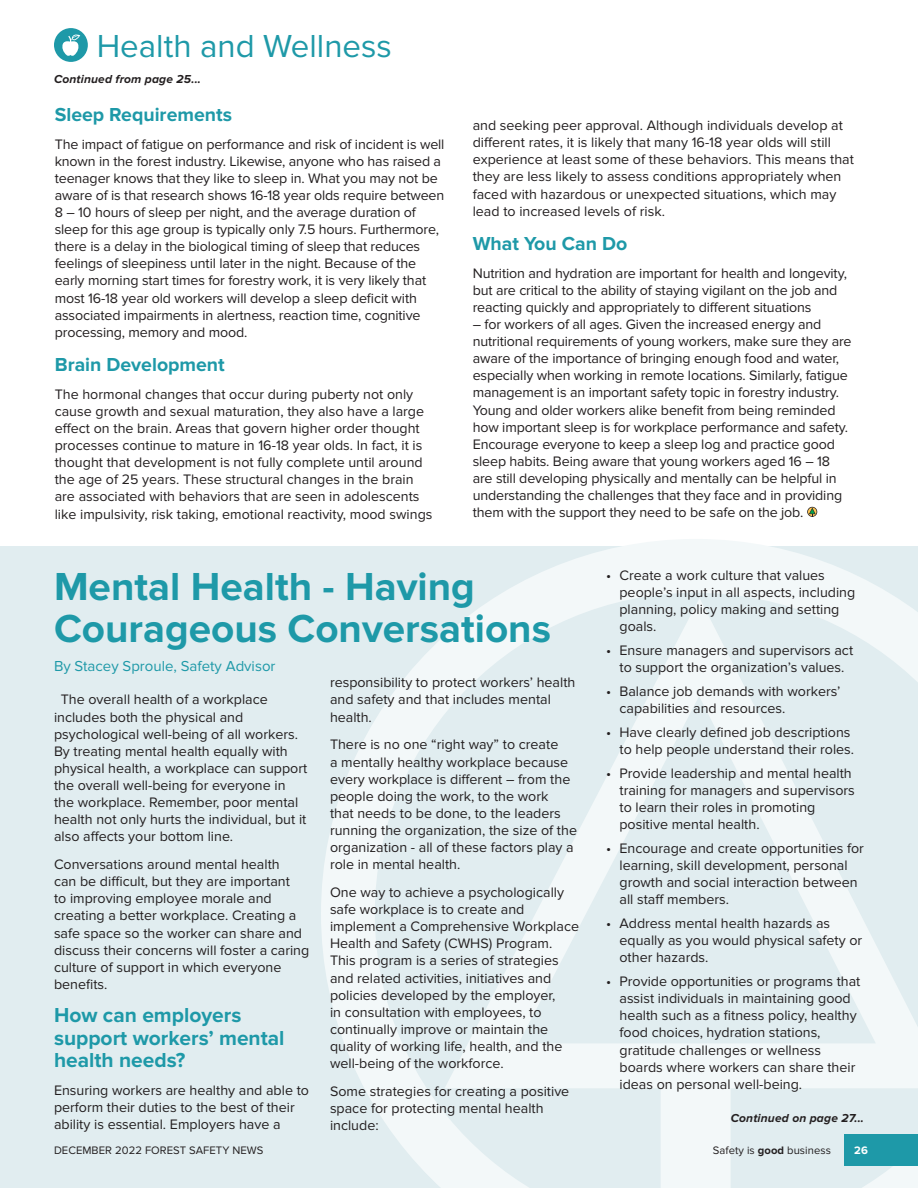
<style>
.page{position:relative;width:918px;height:1188px;background:#fff}
.page>*{position:absolute;margin:0;border:0;box-sizing:border-box;transform-origin:0 0}
.t1{font:700 40.5px/42px "Proxima Nova";color:#1e99a8}
.t2{font:33px "Proxima Nova";color:#1e99a8}
.t3{font:700 21px/22.5px "Proxima Nova";color:#1e99a8}
.t4{font:700 19.5px "Proxima Nova";color:#1e99a8}
.t5{font:15px "Proxima Nova";color:#1e99a8}
.t6{font:14.25px/17.1px "Proxima Nova";color:#231f20}
.t7{font:italic 700 12px "Proxima Nova";letter-spacing:.015em;color:#231f20}
.t8{font:11.25px "Proxima Nova";letter-spacing:.005em;color:#231f20}
.t9{font:700 11.25px "Proxima Nova";color:#fff}
.s1{font-weight:700}
</style>
<div class="page">
<div style="left:0;top:546px;width:918px;height:642px;background:#e1edf0"></div>
<svg style="left:321px;top:539px;width:597px;height:649px"></svg>
<svg style="left:54px;top:28px;width:34px;height:34px"></svg>
<svg style="left:807px;top:507px;width:10px;height:10px"></svg>
<div style="left:845px;top:1134px;width:73px;height:32px;background:#1e99a8"></div>
<p class="t2" style="left:97px;top:27px;width:297px">Health and Wellness</p>
<p class="t7" style="left:54px;top:73px;width:149px">Continued from page 25...</p>
<p class="t4" style="left:55px;top:103px;width:179px">Sleep Requirements</p>
<p class="t6" style="left:55px;top:136px;width:391px">The impact of fatigue on performance and risk of incident is well known in the forest industry. Likewise, anyone who has raised a teenager knows that they like to sleep in. What you may not be aware of is that research shows 16-18 year olds require between 8 – 10 hours of sleep per night, and the average duration of sleep for this age group is typically only 7.5 hours. Furthermore, there is a delay in the biological timing of sleep that reduces feelings of sleepiness until later in the night. Because of the early morning start times for forestry work, it is very likely that most 16-18 year old workers will develop a sleep deficit with associated impairments in alertness, reaction time, cognitive processing, memory and mood.</p>
<p class="t4" style="left:55px;top:353px;width:172px">Brain Development</p>
<p class="t6" style="left:55px;top:386px;width:379px">The hormonal changes that occur during puberty not only cause growth and sexual maturation, they also have a large effect on the brain. Areas that govern higher order thought processes continue to mature in 16-18 year olds. In fact, it is thought that development is not fully complete until around the age of 25 years. These structural changes in the brain are associated with behaviors that are seen in adolescents like impulsivity, risk taking, emotional reactivity, mood swings</p>
<p class="t6" style="left:473px;top:117px;width:383px">and seeking peer approval. Although individuals develop at different rates, it is likely that many 16-18 year olds will still experience at least some of these behaviors. This means that they are less likely to assess conditions appropriately when faced with hazardous or unexpected situations, which may lead to increased levels of risk.</p>
<p class="t4" style="left:473px;top:232px;width:156px">What You Can Do</p>
<p class="t6" style="left:473px;top:265px;width:376px">Nutrition and hydration are important for health and longevity, but are critical to the ability of staying vigilant on the job and reacting quickly and appropriately to different situations</p>
<p class="t6" style="left:473px;top:316px;width:380px">– for workers of all ages. Given the increased energy and nutritional requirements of young workers, make sure they are aware of the importance of bringing enough food and water, especially when working in remote locations. Similarly, fatigue management is an important safety topic in forestry industry.<br>Young and older workers alike benefit from being reminded how important sleep is for workplace performance and safety.<br>Encourage everyone to keep a sleep log and practice good sleep habits. Being aware that young workers aged 16 – 18 are still developing physically and mentally can be helpful in understanding the challenges that they face and in providing them with the support they need to be safe on the job.</p>
<p class="t1" style="left:54px;top:567px;width:499px">Mental Health - Having<br>Courageous Conversations</p>
<p class="t5" style="left:54px;top:658px;width:223px">By Stacey Sproule, Safety Advisor</p>
<p class="t6" style="left:54px;top:691px;width:255px;text-indent:7px">The overall health of a workplace includes both the physical and psychological well-being of all workers.<br>By treating mental health equally with physical health, a workplace can support the overall well-being for everyone in the workplace. Remember, poor mental health not only hurts the individual, but it also affects your bottom line.</p>
<p class="t6" style="left:54px;top:856px;width:257px">Conversations around mental health<br>can be difficult, but they are important<br>to improving employee morale and creating a better workplace. Creating a safe space so the worker can share and discuss their concerns will foster a caring culture of support in which everyone benefits.</p>
<p class="t3" style="left:54px;top:1004px;width:232px">How can employers support workers’ mental health needs?</p>
<p class="t6" style="left:54px;top:1082px;width:257px">Ensuring workers are healthy and able to perform their duties to the best of their ability is essential. Employers have a</p>
<p class="t6" style="left:330px;top:674px;width:247px">responsibility to protect workers’ health and safety and that includes mental health.</p>
<p class="t6" style="left:330px;top:736px;width:249px">There is no one “right way” to create<br>a mentally healthy workplace because every workplace is different – from the people doing the work, to the work<br>that needs to be done, to the leaders running the organization, the size of the organization - all of these factors play a role in mental health.</p>
<p class="t6" style="left:330px;top:884px;width:251px">One way to achieve a psychologically safe workplace is to create and implement a Comprehensive Workplace Health and Safety (CWHS) Program.<br>This program is a series of strategies and related activities, initiatives and policies developed by the employer,<br>in consultation with employees, to continually improve or maintain the quality of working life, health, and the well-being of the workforce.</p>
<p class="t6" style="left:330px;top:1083px;width:241px">Some strategies for creating a positive space for protecting mental health include:</p>
<p class="t6" style="left:620px;top:567px;width:237px;text-indent:-14px">• Create a work culture that values people’s input in all aspects, including planning, policy making and setting goals.</p>
<p class="t6" style="left:606px;top:642px;width:249px;text-align:center">• Ensure managers and supervisors act to support the organization’s values.</p>
<p class="t6" style="left:620px;top:683px;width:222px;text-indent:-14px">• Balance job demands with workers’ capabilities and resources.</p>
<p class="t6" style="left:606px;top:724px;width:250px;text-align:right">• Have clearly defined job descriptions to help people understand their roles.</p>
<p class="t6" style="left:620px;top:765px;width:237px;text-indent:-14px">• Provide leadership and mental health training for managers and supervisors to learn their roles in promoting positive mental health.</p>
<p class="t6" style="left:620px;top:840px;width:246px;text-indent:-14px">• Encourage and create opportunities for learning, skill development, personal growth and social interaction between all staff members.</p>
<p class="t6" style="left:620px;top:915px;width:244px;text-indent:-14px">• Address mental health hazards as equally as you would physical safety or other hazards.</p>
<p class="t6" style="left:620px;top:973px;width:242px;text-indent:-14px">• Provide opportunities or programs that assist individuals in maintaining good health such as a fitness policy, healthy food choices, hydration stations, gratitude challenges or wellness boards where workers can share their ideas on personal well-being.</p>
<p class="t7" style="left:731px;top:1111px;width:135px">Continued on page 27...</p>
<p class="t8" style="left:54px;top:1144px;width:211px">DECEMBER 2022 FOREST SAFETY NEWS</p>
<p class="t8" style="left:713px;top:1144px;width:120px">Safety is <span class="s1">good</span> business</p>
<p class="t9" style="left:854px;top:1144px;width:15px">26</p>
</div>
